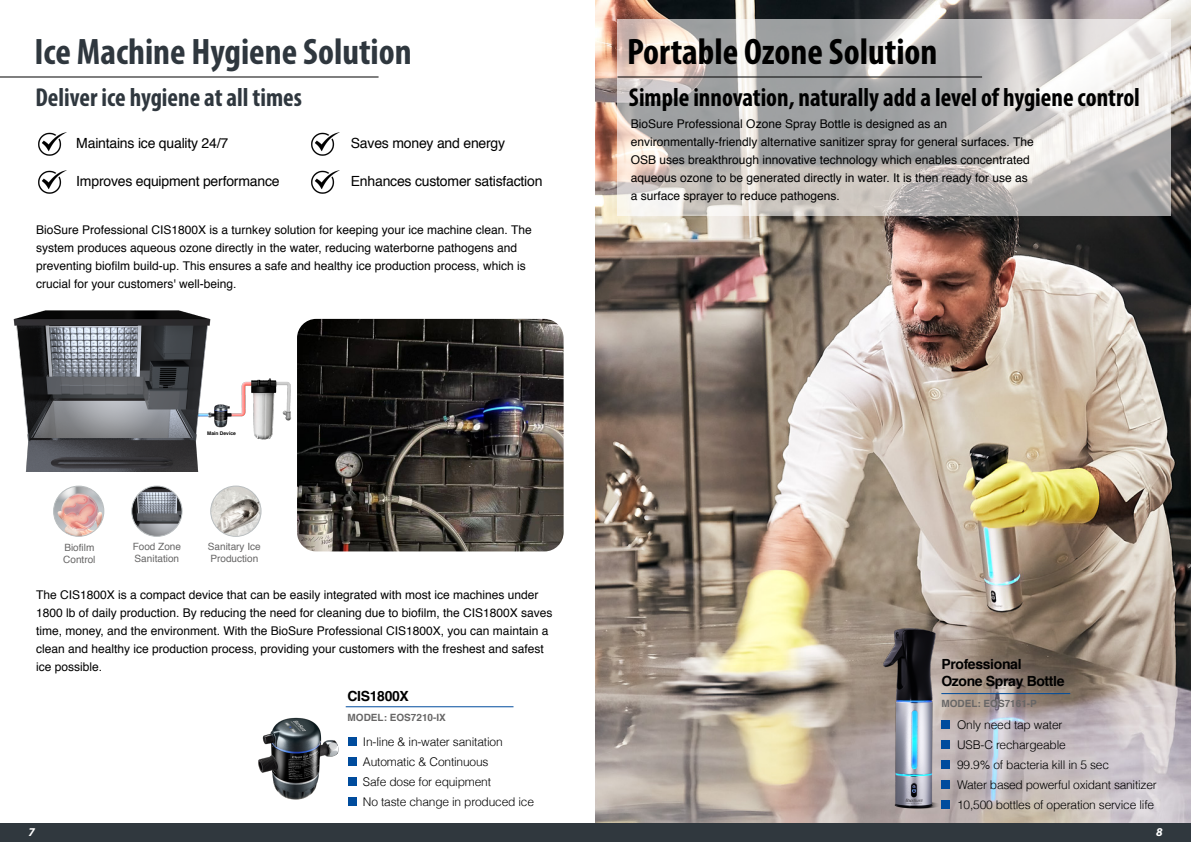
<style>
.page{position:relative;width:1191px;height:842px;background:#fff}
.page>*{position:absolute;margin:0;border:0;box-sizing:border-box;transform-origin:0 0}
.t1{font:700 condensed 37px "Myriad Pro";color:#2f373e}
.t2{font:700 condensed 37px "Myriad Pro";color:#000}
.t3{font:700 condensed 26px "Myriad Pro";color:#000}
.t4{font:700 condensed 26px "Myriad Pro";color:#2f373e}
.t5{font:14px "Helvetica";letter-spacing:-.015em;color:#000}
.t6{font:700 14px/16.8px "Helvetica";letter-spacing:-.025em;color:#000}
.t7{font:12px/18px "Helvetica";color:#000}
.t8{font:300 12px/20px "Helvetica";letter-spacing:-.015em;color:#000}
.t9{font:italic 700 12px "Myriad Pro";color:#fff}
.t10{font:10px/12px "Helvetica";color:#676666}
.t11{font:700 10px "Helvetica";color:#676666}
.t12{font:700 4.9px "Helvetica";color:#000}
</style>
<div class="page">
<img style="left:211px;top:486px;width:50px;height:50px;border-radius:25px">
<div style="left:211px;top:486px;width:50px;height:50px;border:1px solid #b9bec0;border-radius:50%"></div>
<img style="left:132px;top:486px;width:50px;height:50px;border-radius:25px">
<div style="left:132px;top:486px;width:50px;height:50px;border:1px solid #b9bec0;border-radius:50%"></div>
<img style="left:239px;top:378px;width:52px;height:62px">
<img style="left:13px;top:310px;width:226px;height:162px">
<div style="left:202px;top:428px;width:40px;height:10px;background:#fff;border-radius:2px"></div>
<hr style="left:0;top:76px;width:378px;height:1px;background:#000">
<div style="left:348px;top:797px;width:9px;height:9px;background:#004c9d"></div>
<div style="left:348px;top:777px;width:9px;height:9px;background:#004c9d"></div>
<div style="left:348px;top:757px;width:9px;height:9px;background:#004c9d"></div>
<div style="left:348px;top:737px;width:9px;height:9px;background:#004c9d"></div>
<hr style="left:346px;top:707px;width:167px;height:1px;background:#004c9d">
<img style="left:258px;top:717px;width:81px;height:83px">
<img style="left:297px;top:319px;width:266px;height:232px">
<img style="left:54px;top:486px;width:50px;height:50px;border-radius:25px">
<div style="left:53px;top:486px;width:51px;height:50px;border:1px solid #b9bebf;border-radius:50%"></div>
<img style="left:38px;top:132px;width:28px;height:24px">
<img style="left:38px;top:170px;width:28px;height:24px">
<img style="left:311px;top:132px;width:28px;height:24px">
<img style="left:311px;top:170px;width:28px;height:24px">
<img style="left:595px;top:0;width:596px;height:823px">
<div style="left:0;top:823px;width:1191px;height:19px;background:#30383e"></div>
<svg style="left:617px;top:19px;width:554px;height:196px;background:#c2bfbe"></svg>
<div style="left:941px;top:800px;width:8px;height:8px;background:#004c9d"></div>
<div style="left:941px;top:740px;width:8px;height:8px;background:#004c9d"></div>
<div style="left:941px;top:760px;width:8px;height:8px;background:#004c9d"></div>
<div style="left:941px;top:780px;width:8px;height:8px;background:#004c9d"></div>
<div style="left:941px;top:720px;width:8px;height:8px;background:#004c9d"></div>
<hr style="left:941px;top:693px;width:129px;height:1px;background:#004c9d">
<img style="left:877px;top:607px;width:71px;height:206px">
<hr style="left:617px;top:76px;width:365px;height:1px;background:#000">
<h1 class="t1" style="left:34px;top:28px;width:379px">Ice Machine Hygiene Solution</h1>
<h2 class="t4" style="left:36px;top:81px;width:268px">Deliver ice hygiene at all times</h2>
<p class="t5" style="left:76px;top:133px;width:153px">Maintains ice quality 24/7</p>
<p class="t5" style="left:76px;top:171px;width:205px">Improves equipment performance</p>
<p class="t5" style="left:351px;top:133px;width:156px">Saves money and energy</p>
<p class="t5" style="left:351px;top:171px;width:193px">Enhances customer satisfaction</p>
<p class="t7" style="left:36px;top:221px;width:497px">BioSure Professional CIS1800X is a turnkey solution for keeping your ice machine clean. The system produces aqueous ozone directly in the water, reducing waterborne pathogens and preventing biofilm build-up. This ensures a safe and healthy ice production process, which is crucial for your customers' well-being.</p>
<p class="t12" style="left:207px;top:430px;width:30px">Main Device</p>
<p class="t10" style="left:63px;top:542px;width:34px">Biofilm<br>Control</p>
<p class="t10" style="left:133px;top:541px;width:50px">Food Zone<br>Sanitation</p>
<p class="t10" style="left:208px;top:541px;width:54px">Sanitary Ice<br>Production</p>
<p class="t7" style="left:36px;top:586px;width:518px">The CIS1800X is a compact device that can be easily integrated with most ice machines under 1800 lb of daily production. By reducing the need for cleaning due to biofilm, the CIS1800X saves time, money, and the environment. With the BioSure Professional CIS1800X, you can maintain a clean and healthy ice production process, providing your customers with the freshest and safest ice possible.</p>
<p class="t6" style="left:347px;top:687px;width:63px">CIS1800X</p>
<p class="t11" style="left:347px;top:711px;width:100px">MODEL: EOS7210-IX</p>
<p class="t8" style="left:363px;top:731px;width:173px">In-line &amp; in-water sanitation<br>Automatic &amp; Continuous<br>Safe dose for equipment<br>No taste change in produced ice</p>
<h1 class="t2" style="left:627px;top:28px;width:312px">Portable Ozone Solution</h1>
<h2 class="t3" style="left:629px;top:81px;width:512px">Simple innovation, naturally add a level of hygiene control</h2>
<p class="t7" style="left:631px;top:115px;width:404px">BioSure Professional Ozone Spray Bottle is designed as an environmentally-friendly alternative sanitizer spray for general surfaces. The OSB uses breakthrough innovative technology which enables concentrated aqueous ozone to be generated directly in water. It is then ready for use as a surface sprayer to reduce pathogens.</p>
<p class="t6" style="left:941px;top:656px;width:125px">Professional<br>Ozone Spray Bottle</p>
<p class="t11" style="left:941px;top:697px;width:97px">MODEL: EOS7161-P</p>
<p class="t8" style="left:957px;top:714px;width:201px">Only need tap water<br>USB-C rechargeable<br>99.9% of bacteria kill in 5 sec<br>Water based powerful oxidant sanitizer<br>10,500 bottles of operation service life</p>
<p class="t9" style="left:28px;top:824px;width:8px">7</p>
<p class="t9" style="left:1156px;top:824px;width:8px">8</p>
</div>
